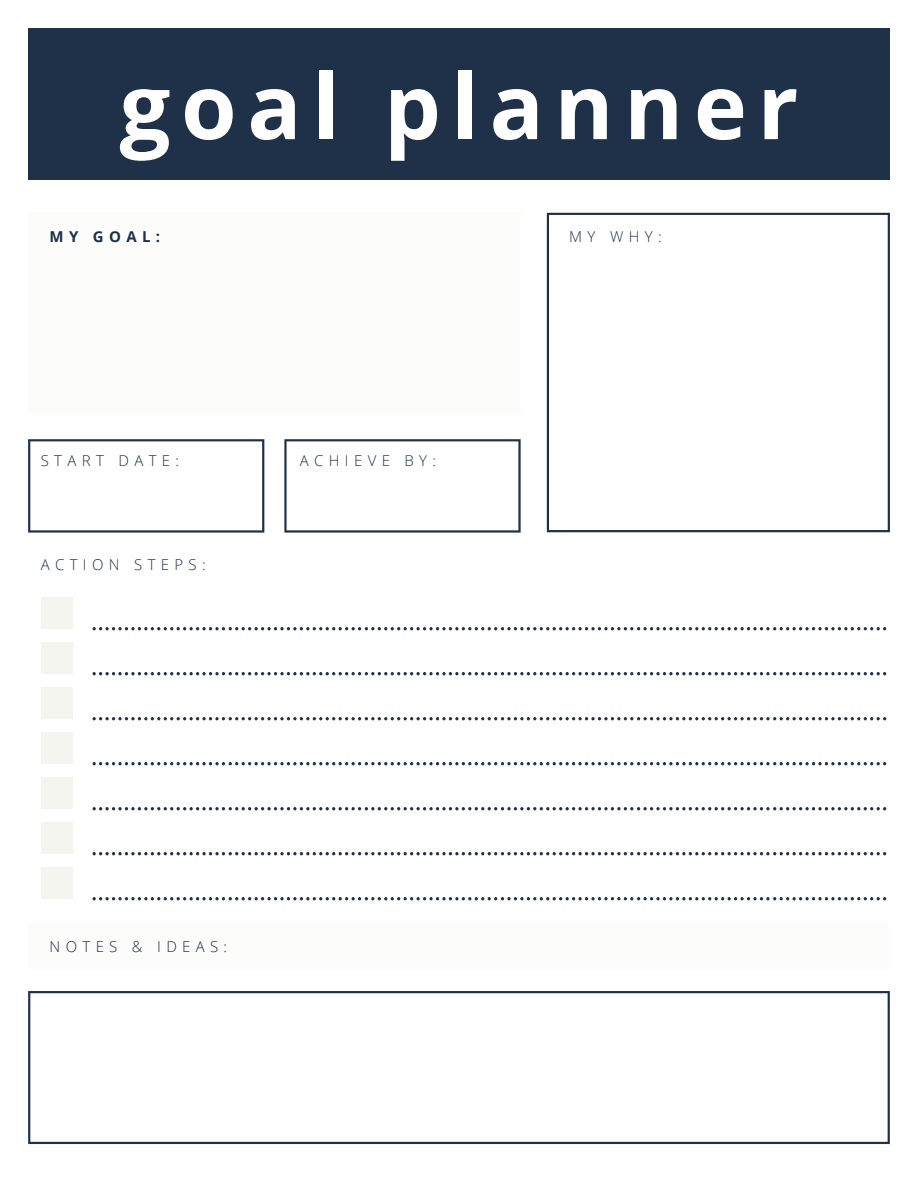
<style>
.page{position:relative;width:918px;height:1188px;background:#fff}
.page>*{position:absolute;margin:0;border:0;box-sizing:border-box;transform-origin:0 0}
.t1{font:700 90px "Open Sans";letter-spacing:.115em;color:#fff}
.t2{font:300 15px "Open Sans";letter-spacing:.355em;color:#1e3148}
.t3{font:700 15px "Open Sans";letter-spacing:.355em;color:#1e3148}
</style>
<div class="page">
<div style="left:28px;top:28px;width:862px;height:152px;background:#1e3148"></div>
<div style="left:28px;top:213px;width:493px;height:201px;background:#fcfcfa"></div>
<div style="left:28px;top:923px;width:862px;height:46px;background:#fcfcfa"></div>
<svg style="left:28px;top:439px;width:236px;height:94px"></svg>
<svg style="left:284px;top:439px;width:237px;height:94px"></svg>
<svg style="left:547px;top:213px;width:343px;height:319px"></svg>
<svg style="left:93px;top:627px;width:794px;height:3px"></svg>
<div style="left:41px;top:597px;width:31px;height:31px;background:#f5f5ef"></div>
<svg style="left:93px;top:807px;width:794px;height:3px"></svg>
<div style="left:41px;top:777px;width:31px;height:31px;background:#f5f5ef"></div>
<svg style="left:93px;top:717px;width:794px;height:3px"></svg>
<div style="left:41px;top:687px;width:31px;height:31px;background:#f5f5ef"></div>
<svg style="left:93px;top:897px;width:794px;height:3px"></svg>
<div style="left:41px;top:867px;width:31px;height:31px;background:#f5f5ef"></div>
<svg style="left:93px;top:672px;width:794px;height:3px"></svg>
<div style="left:41px;top:642px;width:31px;height:31px;background:#f5f5ef"></div>
<svg style="left:93px;top:852px;width:794px;height:3px"></svg>
<div style="left:41px;top:822px;width:31px;height:31px;background:#f5f5ef"></div>
<svg style="left:93px;top:762px;width:794px;height:3px"></svg>
<div style="left:41px;top:732px;width:31px;height:31px;background:#f5f5ef"></div>
<svg style="left:28px;top:991px;width:862px;height:153px"></svg>
<h1 class="t1" style="left:120px;top:43px;width:680px">goal planner</h1>
<p class="t3" style="left:50px;top:226px;width:112px">MY GOAL:</p>
<p class="t2" style="left:41px;top:450px;width:140px">START DATE:</p>
<p class="t2" style="left:41px;top:554px;width:166px">ACTION STEPS:</p>
<p class="t2" style="left:300px;top:450px;width:138px">ACHIEVE BY:</p>
<p class="t2" style="left:569px;top:226px;width:94px">MY WHY:</p>
<p class="t2" style="left:50px;top:936px;width:179px">NOTES &amp; IDEAS:</p>
</div>
